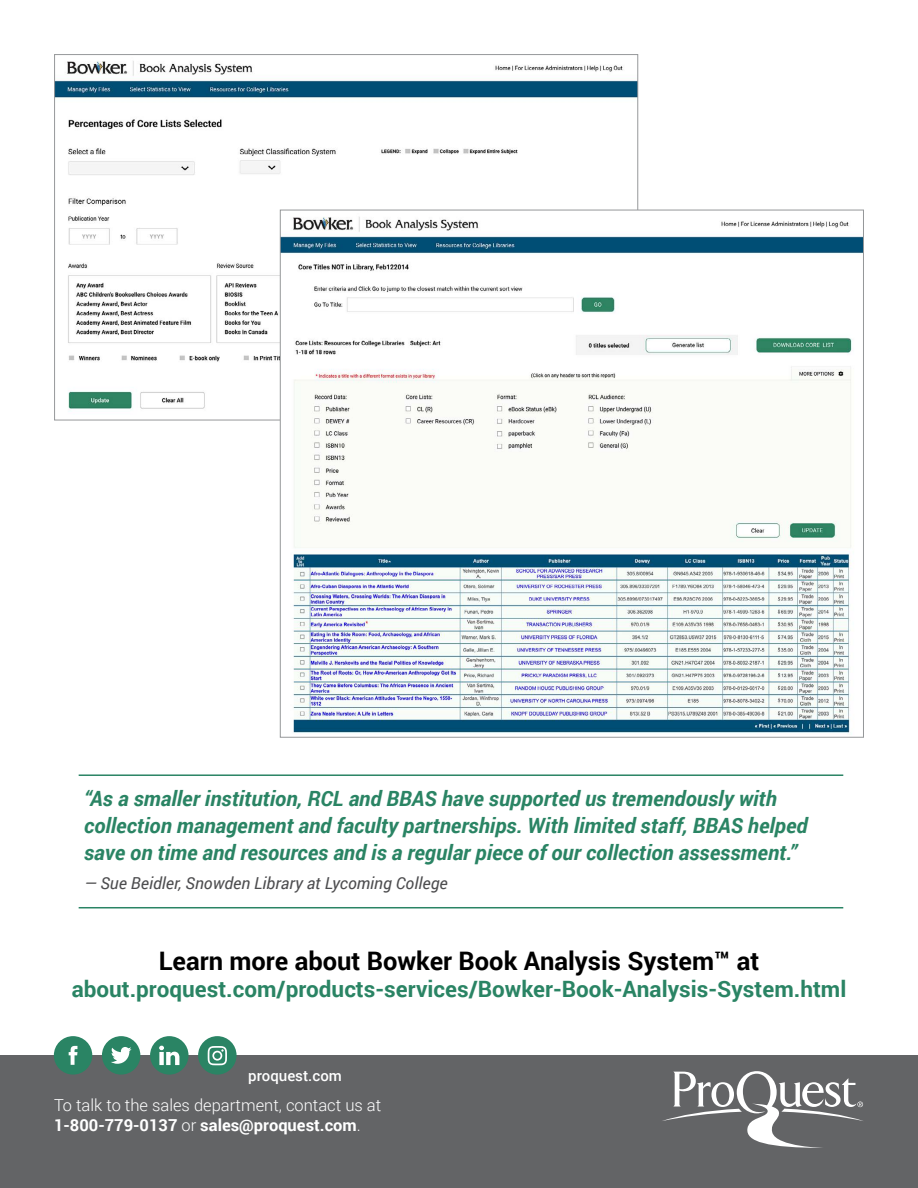
<style>
.page{position:relative;width:918px;height:1188px;background:#fff}
.page>*{position:absolute;margin:0;border:0;box-sizing:border-box;transform-origin:0 0}
.t1{font:700 25.5px "Roboto";color:#000}
.t2{font:700 22.5px "Roboto";color:#2a8464}
.t3{font:italic 700 21px/27px "Roboto";color:#2a8464}
.t4{font:300 16.5px/19.8px "Roboto";color:#fff}
.t5{font:italic 16.5px "Roboto";color:#4d4d4f}
.t6{font:500 15px "Roboto";color:#fff}
.s1{font-weight:700}
</style>
<div class="page">
<div style="left:0;top:1055px;width:918px;height:133px;background:#636466"></div>
<div style="left:54px;top:1036px;width:38px;height:39px;background:#2a8464;border-radius:50%"></div>
<svg style="left:69px;top:1046px;width:8px;height:19px"></svg>
<div style="left:102px;top:1036px;width:38px;height:39px;background:#2a8464;border-radius:50%"></div>
<svg style="left:111px;top:1047px;width:21px;height:17px"></svg>
<div style="left:198px;top:1036px;width:39px;height:39px;background:#2a8464;border-radius:50%"></div>
<svg style="left:208px;top:1046px;width:19px;height:19px"></svg>
<div style="left:150px;top:1036px;width:39px;height:39px;background:#2a8464;border-radius:50%"></div>
<svg style="left:159px;top:1046px;width:20px;height:19px"></svg>
<svg style="left:662px;top:1071px;width:201px;height:77px"></svg>
<img style="left:56px;top:61px;width:580px;height:357px">
<img style="left:282px;top:212px;width:580px;height:522px">
<hr style="left:79px;top:774px;width:764px;height:2px;background:#2a8464">
<hr style="left:79px;top:907px;width:764px;height:1px;background:#2a8464">
<p class="t3" style="left:84px;top:784px;width:725px">“As a smaller institution, RCL and BBAS have supported us tremendously with collection management and faculty partnerships. With limited staff, BBAS helped save on time and resources and is a regular piece of our collection assessment.”</p>
<p class="t5" style="left:84px;top:872px;width:365px">— Sue Beidler, Snowden Library at Lycoming College</p>
<p class="t1" style="left:159px;top:943px;width:602px">Learn more about Bowker Book Analysis System™ at</p>
<p class="t2" style="left:72px;top:973px;width:776px">about.proquest.com/products-services/Bowker-Book-Analysis-System.html</p>
<p class="t6" style="left:248px;top:1065px;width:95px">proquest.com</p>
<p class="t4" style="left:54px;top:1095px;width:329px">To talk to the sales department, contact us at<br><span class="s1">1-800-779-0137</span> or <span class="s1">sales@proquest.com</span>.</p>
</div>
